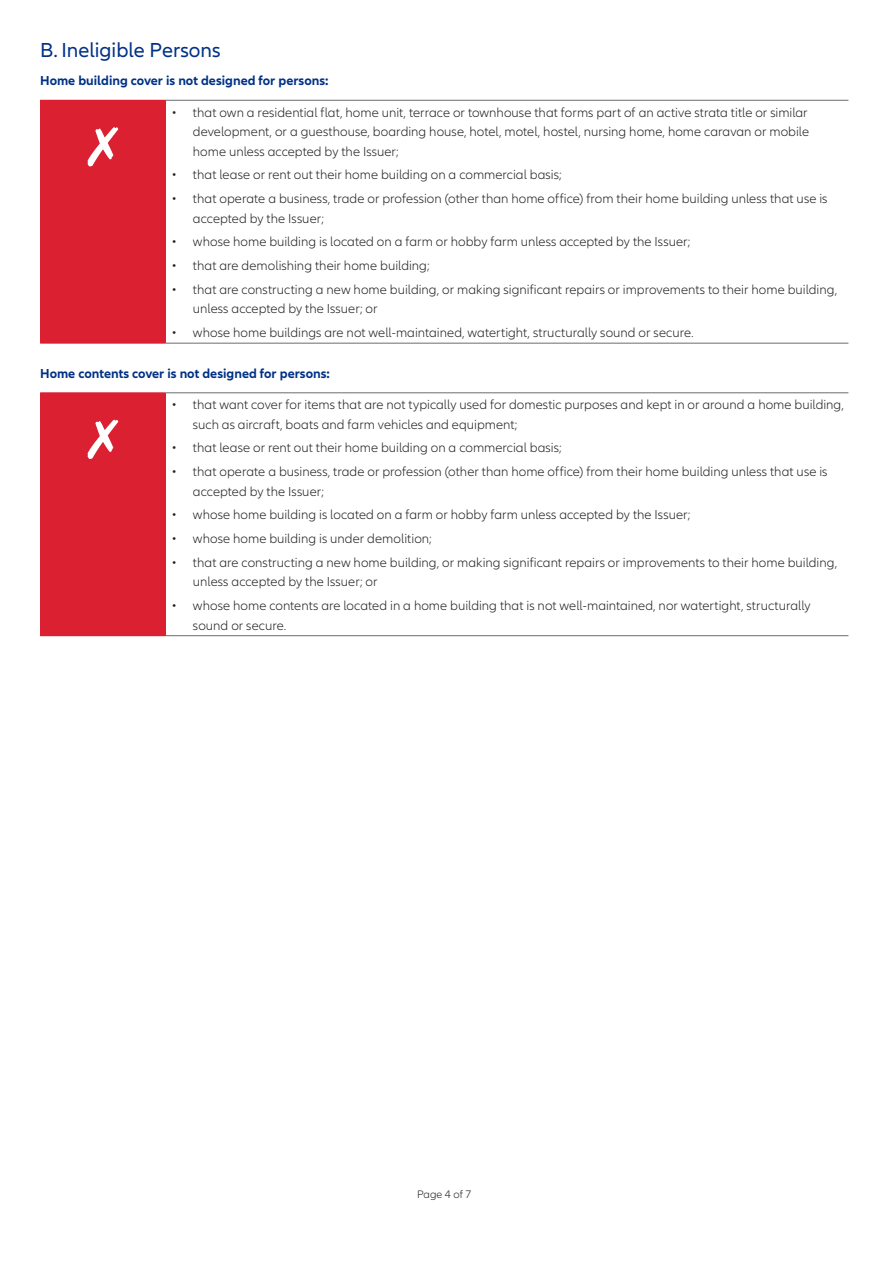
<style>
.page{position:relative;width:890px;height:1261px;background:#fff}
.page>*{position:absolute;margin:0;border:0;box-sizing:border-box;transform-origin:0 0}
.t1{font:21px "Allianz Neo";color:#003186}
.t2{font:300 13.5px/19.5px "Allianz Neo";letter-spacing:.005em;color:#231f20}
.t3{font:700 13.5px "Allianz Neo";color:#003186}
.t4{font:300 11.25px "Allianz Neo";color:#231f20}
</style>
<div class="page">
<div style="left:40px;top:100px;width:126px;height:243px;background:#da2031"></div>
<hr style="left:166px;top:343px;width:682px;height:1px;background:#6c6d70">
<hr style="left:166px;top:100px;width:682px;height:1px;background:#6c6d70">
<hr style="left:40px;top:343px;width:126px;height:1px;background:#da2031">
<div style="left:40px;top:393px;width:126px;height:243px;background:#da2031"></div>
<hr style="left:166px;top:635px;width:682px;height:1px;background:#6c6d70">
<hr style="left:166px;top:392px;width:682px;height:1px;background:#6c6d70">
<hr style="left:40px;top:392px;width:126px;height:1px;background:#da2031">
<h1 class="t1" style="left:40px;top:38px;width:182px">B. Ineligible Persons</h1>
<p class="t3" style="left:40px;top:73px;width:290px">Home building cover is not designed for persons:</p>
<p class="t2" style="left:193px;top:103px;width:617px;text-align:justify;text-indent:-21px">• that own a residential flat, home unit, terrace or townhouse that forms part of an active strata title or similar development, or a guesthouse, boarding house, hotel, motel, hostel, nursing home, home caravan or mobile home unless accepted by the Issuer;</p>
<p class="t2" style="left:172px;top:165px;width:391px">• that lease or rent out their home building on a commercial basis;</p>
<p class="t2" style="left:193px;top:189px;width:636px;text-indent:-21px">• that operate a business, trade or profession (other than home office) from their home building unless that use is accepted by the Issuer;</p>
<p class="t2" style="left:172px;top:232px;width:520px">• whose home building is located on a farm or hobby farm unless accepted by the Issuer;</p>
<p class="t2" style="left:172px;top:256px;width:259px">• that are demolishing their home building;</p>
<p class="t2" style="left:193px;top:280px;width:645px;text-indent:-21px">• that are constructing a new home building, or making significant repairs or improvements to their home building, unless accepted by the Issuer; or</p>
<p class="t2" style="left:172px;top:323px;width:523px">• whose home buildings are not well-maintained, watertight, structurally sound or secure.</p>
<p class="t3" style="left:40px;top:365px;width:291px">Home contents cover is not designed for persons:</p>
<p class="t2" style="left:193px;top:395px;width:652px;text-indent:-21px">• that want cover for items that are not typically used for domestic purposes and kept in or around a home building, such as aircraft, boats and farm vehicles and equipment;</p>
<p class="t2" style="left:172px;top:438px;width:391px">• that lease or rent out their home building on a commercial basis;</p>
<p class="t2" style="left:193px;top:462px;width:636px;text-indent:-21px">• that operate a business, trade or profession (other than home office) from their home building unless that use is accepted by the Issuer;</p>
<p class="t2" style="left:172px;top:505px;width:520px">• whose home building is located on a farm or hobby farm unless accepted by the Issuer;</p>
<p class="t2" style="left:172px;top:529px;width:262px">• whose home building is under demolition;</p>
<p class="t2" style="left:193px;top:553px;width:645px;text-indent:-21px">• that are constructing a new home building, or making significant repairs or improvements to their home building, unless accepted by the Issuer; or</p>
<p class="t2" style="left:193px;top:596px;width:619px;text-indent:-21px">• whose home contents are located in a home building that is not well-maintained, nor watertight, structurally sound or secure.</p>
<p class="t4" style="left:417px;top:1188px;width:56px">Page 4 of 7</p>
</div>
